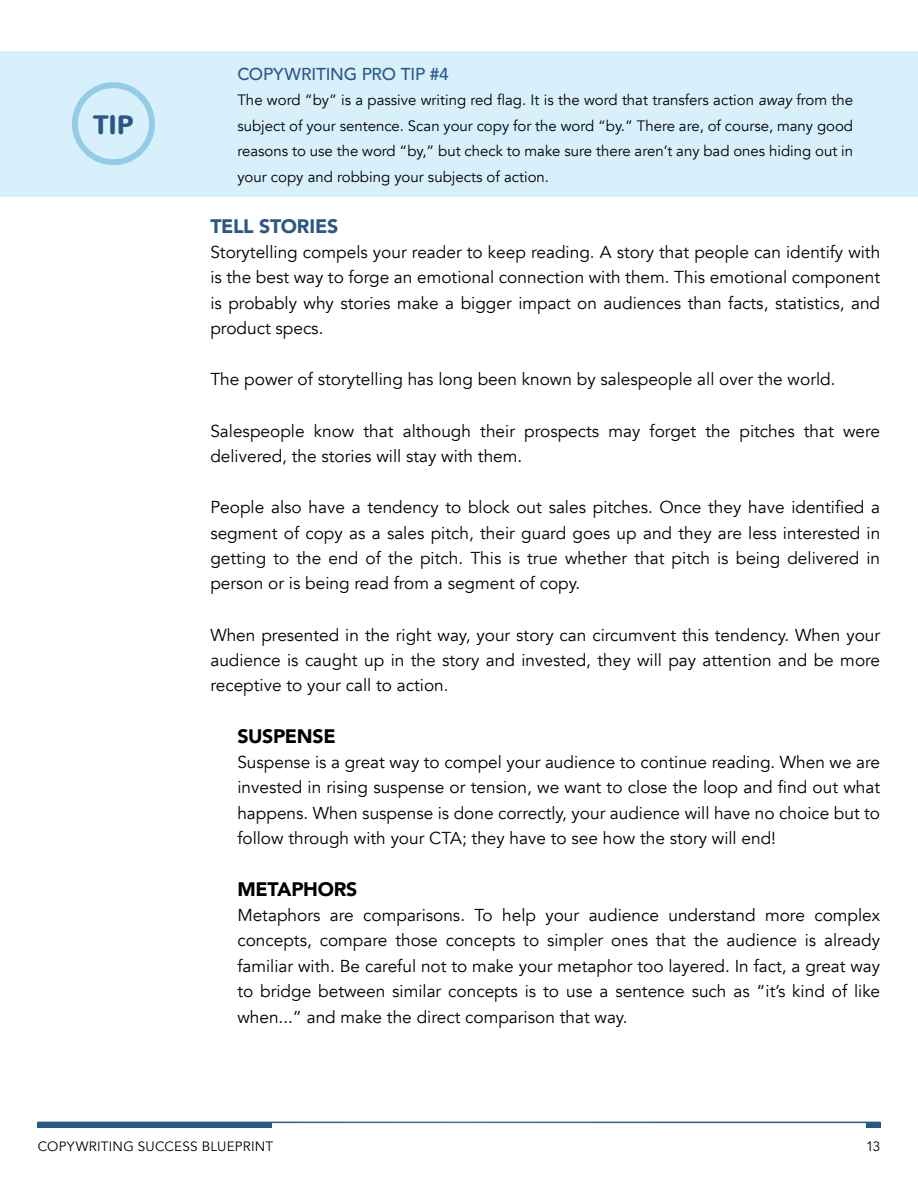
<style>
.page{position:relative;width:918px;height:1188px;background:#fff}
.page>*{position:absolute;margin:0;border:0;box-sizing:border-box;transform-origin:0 0}
.t1{font:700 26.55px "Avenir Next Rounded Pro";color:#2b5787}
.t2{font:900 19.5px "Avenir";letter-spacing:-.015em;color:#000}
.t3{font:900 19.5px "Avenir";letter-spacing:-.015em;color:#2b5787}
.t4{font:17.25px/25.5px "Avenir";color:#000;text-align:justify}
.t5{font:500 17.25px "Avenir";letter-spacing:-.01em;color:#2b5787}
.t6{font:15px/25.5px "Avenir";color:#000;text-align:justify}
.t7{font:13.5px "Avenir";letter-spacing:.015em;color:#000}
.s1{font-style:italic}
</style>
<div class="page">
<div style="left:38px;top:1122px;width:234px;height:6px;background:#2b5787"></div>
<div style="left:866px;top:1122px;width:14px;height:6px;background:#2b5787"></div>
<div style="left:0;top:51px;width:918px;height:146px;background:#d7f0fc"></div>
<div style="left:72px;top:82px;width:83px;height:83px;border:6px solid #94cce8;border-radius:50%"></div>
<h1 class="t1" style="left:93px;top:108px;width:42px">TIP</h1>
<p class="t5" style="left:237px;top:59px;width:213px">COPYWRITING PRO TIP #4</p>
<p class="t6" style="left:237px;top:87px;width:617px">The word “by” is a passive writing red flag. It is the word that transfers action <span class="s1">away</span> from the subject of your sentence. Scan your copy for the word “by.” There are, of course, many good reasons to use the word “by,” but check to make sure there aren’t any bad ones hiding out in your copy and robbing your subjects of action.</p>
<p class="t3" style="left:210px;top:209px;width:129px">TELL STORIES</p>
<p class="t4" style="left:210px;top:240px;width:671px">Storytelling compels your reader to keep reading. A story that people can identify with is the best way to forge an emotional connection with them. This emotional component is probably why stories make a bigger impact on audiences than facts, statistics, and product specs.</p>
<p class="t4" style="left:210px;top:367px;width:627px">The power of storytelling has long been known by salespeople all over the world.</p>
<p class="t4" style="left:210px;top:418px;width:671px">Salespeople know that although their prospects may forget the pitches that were delivered, the stories will stay with them.</p>
<p class="t4" style="left:210px;top:495px;width:671px">People also have a tendency to block out sales pitches. Once they have identified a segment of copy as a sales pitch, their guard goes up and they are less interested in getting to the end of the pitch. This is true whether that pitch is being delivered in person or is being read from a segment of copy.</p>
<p class="t4" style="left:210px;top:622px;width:671px">When presented in the right way, your story can circumvent this tendency. When your audience is caught up in the story and invested, they will pay attention and be more receptive to your call to action.</p>
<p class="t2" style="left:237px;top:719px;width:100px">SUSPENSE</p>
<p class="t4" style="left:237px;top:750px;width:644px">Suspense is a great way to compel your audience to continue reading. When we are invested in rising suspense or tension, we want to close the loop and find out what happens. When suspense is done correctly, your audience will have no choice but to follow through with your CTA; they have to see how the story will end!</p>
<p class="t2" style="left:237px;top:872px;width:122px">METAPHORS</p>
<p class="t4" style="left:237px;top:903px;width:644px">Metaphors are comparisons. To help your audience understand more complex concepts, compare those concepts to simpler ones that the audience is already familiar with. Be careful not to make your metaphor too layered. In fact, a great way to bridge between similar concepts is to use a sentence such as “it’s kind of like when...” and make the direct comparison that way.</p>
<p class="t7" style="left:38px;top:1138px;width:237px">COPYWRITING SUCCESS BLUEPRINT</p>
<p class="t7" style="left:866px;top:1138px;width:16px">13</p>
</div>
